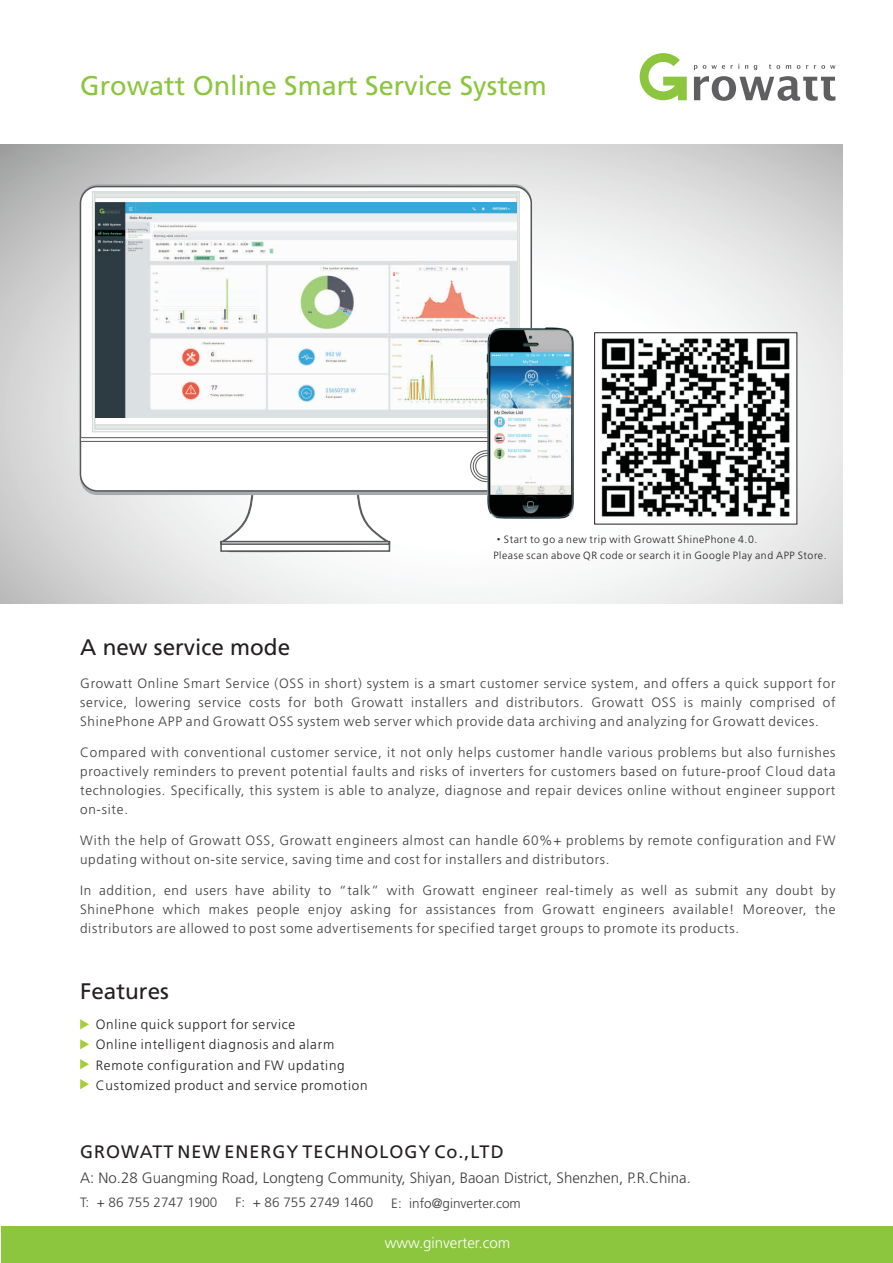
<style>
.page{position:relative;width:893px;height:1263px;background:#fff}
.page>*{position:absolute;margin:0;border:0;box-sizing:border-box;transform-origin:0 0}
.t1{font:27px "True Frutiger Roman";color:#8bc63e}
.t2{font:22.5px "True Frutiger Roman";color:#231f20}
.t3{font:18px "True Frutiger Roman";letter-spacing:.055em;color:#231f20}
.t4{font:300 15px "True Frutiger";color:#3e3e3f}
.t5{font:300 15px "True Frutiger";color:#fff}
.t6{font:300 13.5px/18.8px "True Frutiger";letter-spacing:.055em;color:#3e3e3f;text-align:justify}
.t7{font:300 13.5px/20.2px "True Frutiger";letter-spacing:.055em;color:#231f20}
.t8{font:300 13.5px "True Frutiger";color:#3e3e3f}
.t9{font:300 10.5px/15.8px "True Frutiger";letter-spacing:.055em;color:#231f20}
.s1{font-family:"Sim Sun";font-weight:400}
</style>
<div class="page">
<svg style="left:703px;top:65px;width:22px;height:4px"></svg>
<svg style="left:754px;top:65px;width:3px;height:5px"></svg>
<svg style="left:769px;top:64px;width:11px;height:5px"></svg>
<svg style="left:786px;top:65px;width:5px;height:4px"></svg>
<svg style="left:814px;top:65px;width:21px;height:4px"></svg>
<svg style="left:694px;top:76px;width:141px;height:25px"></svg>
<svg style="left:640px;top:53px;width:47px;height:47px"></svg>
<div style="left:1px;top:1226px;width:892px;height:37px;background:#8bc63e"></div>
<svg style="left:80px;top:1019px;width:9px;height:10px"></svg>
<svg style="left:80px;top:1039px;width:9px;height:10px"></svg>
<svg style="left:80px;top:1059px;width:9px;height:10px"></svg>
<svg style="left:80px;top:1079px;width:9px;height:10px"></svg>
<img style="left:600px;top:337px;width:191px;height:180px">
<div style="left:594px;top:332px;width:203px;height:192px;border:1px solid #231f20"></div>
<svg style="left:79px;top:185px;width:454px;height:307px"></svg>
<svg style="left:80px;top:437px;width:407px;height:5px"></svg>
<svg style="left:219px;top:483px;width:174px;height:70px"></svg>
<svg style="left:470px;top:450px;width:17px;height:32px"></svg>
<svg style="left:473px;top:453px;width:27px;height:26px"></svg>
<div style="left:476px;top:455px;width:22px;height:22px;background:#fff;border:1px solid #57585a;border-radius:50%"></div>
<svg style="left:93px;top:192px;width:425px;height:239px;background:#e2e5e5"></svg>
<svg style="left:93px;top:196px;width:425px;height:230px"></svg>
<img style="left:95px;top:203px;width:421px;height:214px">
<img style="left:487px;top:328px;width:87px;height:191px">
<h1 class="t1" style="left:80px;top:70px;width:468px">Growatt Online Smart Service System</h1>
<h2 class="t2" style="left:80px;top:634px;width:212px">A new service mode</h2>
<p class="t9" style="left:493px;top:532px;width:335px"><span class="s1">·</span>Start to go a new trip with Growatt ShinePhone 4.0.<br>Please scan above QR code or search it in Google Play and APP Store.</p>
<p class="t6" style="left:80px;top:674px;width:757px">Growatt Online Smart Service (OSS in short) system is a smart customer service system, and offers a quick support for service, lowering service costs for both Growatt installers and distributors. Growatt OSS is mainly comprised of ShinePhone APP and Growatt OSS system web server which provide data archiving and analyzing for Growatt devices.</p>
<p class="t6" style="left:80px;top:743px;width:757px">Compared with conventional customer service, it not only helps customer handle various problems but also furnishes proactively reminders to prevent potential faults and risks of inverters for customers based on future-proof Cloud data technologies. Specifically, this system is able to analyze, diagnose and repair devices online without engineer support on-site.</p>
<p class="t6" style="left:80px;top:831px;width:757px">With the help of Growatt OSS, Growatt engineers almost can handle 60%+ problems by remote configuration and FW updating without on-site service, saving time and cost for installers and distributors.</p>
<p class="t6" style="left:80px;top:881px;width:757px">In addition, end users have ability to “talk” with Growatt engineer real-timely as well as submit any doubt by ShinePhone which makes people enjoy asking for assistances from Growatt engineers available! Moreover, the distributors are allowed to post some advertisements for specified target groups to promote its products.</p>
<h2 class="t2" style="left:80px;top:978px;width:90px">Features</h2>
<p class="t7" style="left:96px;top:1014px;width:273px">Online quick support for service<br>Online intelligent diagnosis and alarm Remote configuration and FW updating Customized product and service promotion</p>
<h3 class="t3" style="left:80px;top:1141px;width:425px">GROWATT NEW ENERGY TECHNOLOGY Co.,LTD</h3>
<p class="t4" style="left:80px;top:1169px;width:612px">A: No.28 Guangming Road, Longteng Community, Shiyan, Baoan District, Shenzhen, P.R.China.</p>
<p class="t8" style="left:80px;top:1195px;width:139px">T: + 86 755 2747 1900</p>
<p class="t8" style="left:235px;top:1195px;width:139px">F: + 86 755 2749 1460</p>
<p class="t8" style="left:391px;top:1195px;width:131px">E: info@ginverter.com</p>
<p class="t5" style="left:385px;top:1235px;width:127px">www.ginverter.com</p>
</div>
